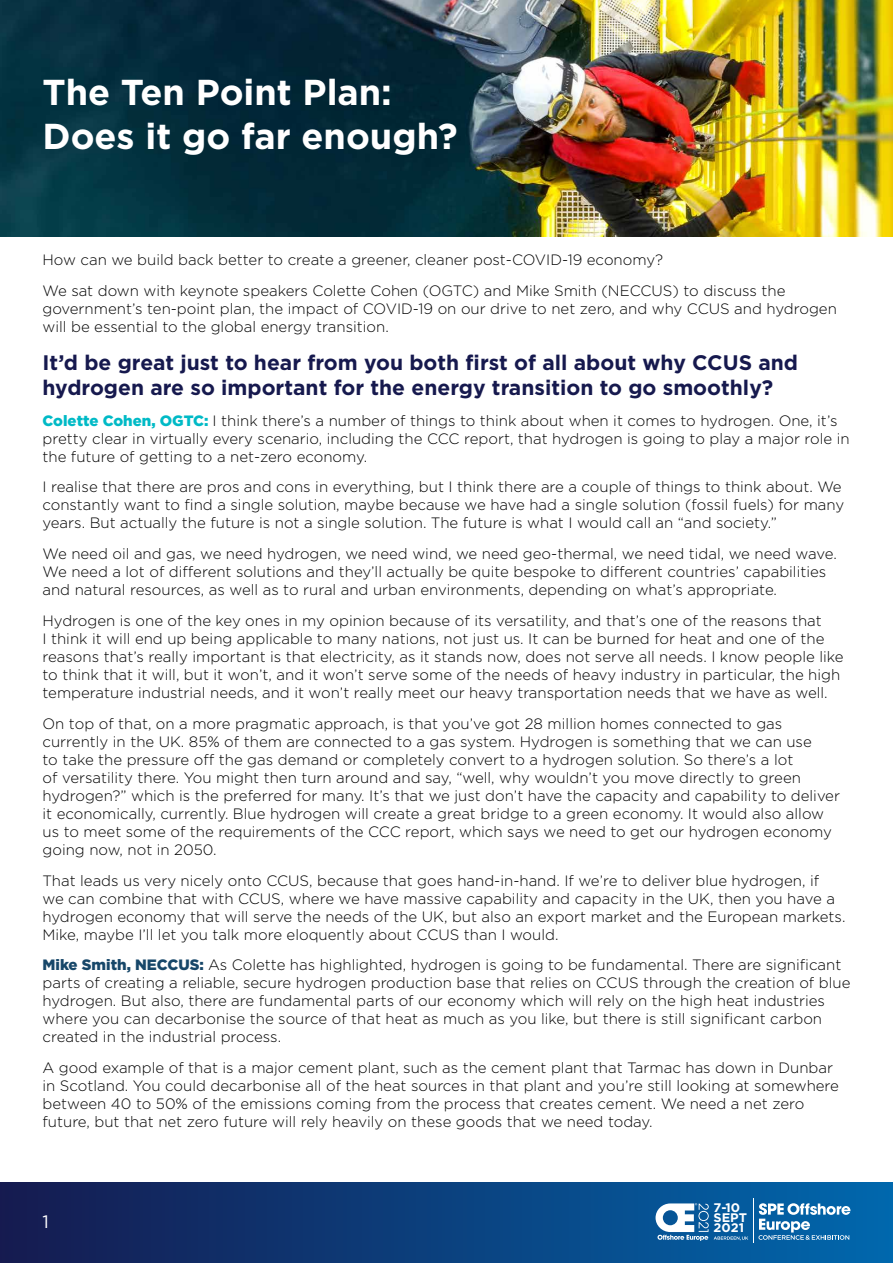
<style>
.page{position:relative;width:893px;height:1263px;background:#fff}
.page>*{position:absolute;margin:0;border:0;box-sizing:border-box;transform-origin:0 0}
.t1{font:700 36px/43.2px "Gotham";color:#fff}
.t2{font:700 21px/25.2px "Gotham";color:#16194e}
.t3{font:18px "Gotham";color:#fff}
.t4{font:300 15px/18px "Gotham";color:#000}
.t5{font:700 12.45px/9.9px "Gotham";color:#fff}
.s1{font-weight:900;color:#00bac6}
.s2{font-weight:900;color:#174769}
</style>
<div class="page">
<div style="left:0;top:1182px;width:893px;height:81px;background:linear-gradient(to right,#161a50,#0068ad)"></div>
<svg style="left:758px;top:1203px;width:92px;height:37px"></svg>
<hr style="left:753px;top:1198px;width:1px;height:45px;background:#fff">
<svg style="left:655px;top:1203px;width:93px;height:38px"></svg>
<img style="left:0;top:0;width:893px;height:236px">
<h1 class="t1" style="left:43px;top:71px;width:417px">The Ten Point Plan:<br>Does it go far enough?</h1>
<p class="t4" style="left:43px;top:244px;width:744px;line-height:30.8px">How can we build back better to create a greener, cleaner post-COVID-19 economy?<br>We sat down with keynote speakers Colette Cohen (OGTC) and Mike Smith (NECCUS) to discuss the</p>
<p class="t4" style="left:43px;top:299px;width:796px">government’s ten-point plan, the impact of COVID-19 on our drive to net zero, and why CCUS and hydrogen will be essential to the global energy transition.</p>
<h2 class="t2" style="left:43px;top:350px;width:757px">It’d be great just to hear from you both first of all about why CCUS and hydrogen are so important for the energy transition to go smoothly?</h2>
<p class="t4" style="left:43px;top:411px;width:809px"><span class="s1">Colette Cohen, OGTC:</span> I think there’s a number of things to think about when it comes to hydrogen. One, it’s pretty clear in virtually every scenario, including the CCC report, that hydrogen is going to play a major role in the future of getting to a net-zero economy.</p>
<p class="t4" style="left:43px;top:478px;width:803px">I realise that there are pros and cons in everything, but I think there are a couple of things to think about. We constantly want to find a single solution, maybe because we have had a single solution (fossil fuels) for many years. But actually the future is not a single solution. The future is what I would call an “and society.”</p>
<p class="t4" style="left:43px;top:544px;width:796px">We need oil and gas, we need hydrogen, we need wind, we need geo-thermal, we need tidal, we need wave.<br>We need a lot of different solutions and they’ll actually be quite bespoke to different countries’ capabilities and natural resources, as well as to rural and urban environments, depending on what’s appropriate.</p>
<p class="t4" style="left:43px;top:611px;width:803px">Hydrogen is one of the key ones in my opinion because of its versatility, and that’s one of the reasons that<br>I think it will end up being applicable to many nations, not just us. It can be burned for heat and one of the reasons that’s really important is that electricity, as it stands now, does not serve all needs. I know people like to think that it will, but it won’t, and it won’t serve some of the needs of heavy industry in particular, the high temperature industrial needs, and it won’t really meet our heavy transportation needs that we have as well.</p>
<p class="t4" style="left:43px;top:714px;width:799px">On top of that, on a more pragmatic approach, is that you’ve got 28 million homes connected to gas currently in the UK. 85% of them are connected to a gas system. Hydrogen is something that we can use<br>to take the pressure off the gas demand or completely convert to a hydrogen solution. So there’s a lot<br>of versatility there. You might then turn around and say, “well, why wouldn’t you move directly to green hydrogen?” which is the preferred for many. It’s that we just don’t have the capacity and capability to deliver it economically, currently. Blue hydrogen will create a great bridge to a green economy. It would also allow us to meet some of the requirements of the CCC report, which says we need to get our hydrogen economy going now, not in 2050.</p>
<p class="t4" style="left:43px;top:871px;width:804px">That leads us very nicely onto CCUS, because that goes hand-in-hand. If we’re to deliver blue hydrogen, if<br>we can combine that with CCUS, where we have massive capability and capacity in the UK, then you have a hydrogen economy that will serve the needs of the UK, but also an export market and the European markets.<br>Mike, maybe I’ll let you talk more eloquently about CCUS than I would.</p>
<p class="t4" style="left:43px;top:955px;width:809px"><span class="s2">Mike Smith, NECCUS:</span> As Colette has highlighted, hydrogen is going to be fundamental. There are significant parts of creating a reliable, secure hydrogen production base that relies on CCUS through the creation of blue hydrogen. But also, there are fundamental parts of our economy which will rely on the high heat industries where you can decarbonise the source of that heat as much as you like, but there is still significant carbon created in the industrial process.</p>
<p class="t4" style="left:43px;top:1058px;width:798px">A good example of that is a major cement plant, such as the cement plant that Tarmac has down in Dunbar in Scotland. You could decarbonise all of the heat sources in that plant and you’re still looking at somewhere between 40 to 50% of the emissions coming from the process that creates cement. We need a net zero future, but that net zero future will rely heavily on these goods that we need today.</p>
<p class="t3" style="left:43px;top:1210px;width:8px">1</p>
<p class="t5" style="left:713px;top:1203px;width:35px">7-10<br>SEPT<br>2021</p>
</div>
